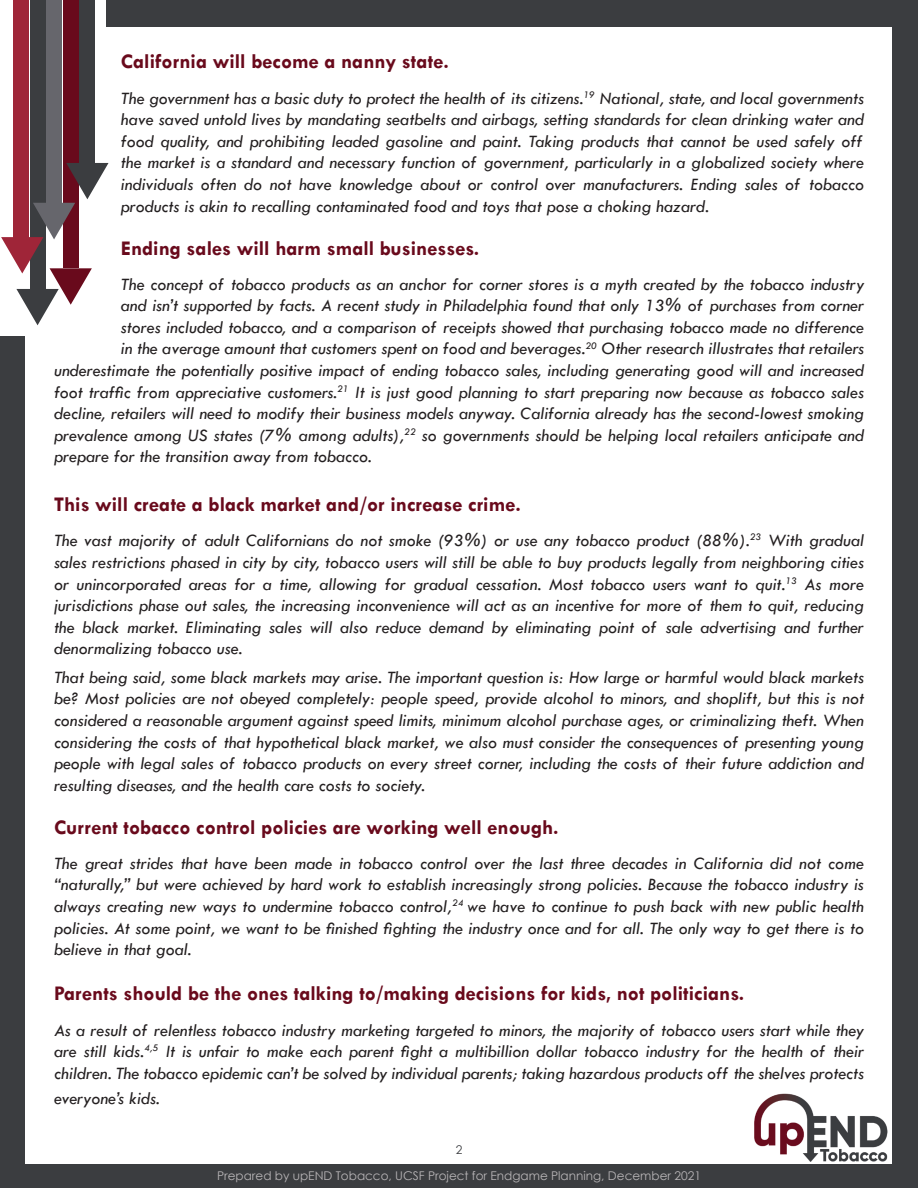
<style>
.page{position:relative;width:918px;height:1188px;background:#fff}
.page>*{position:absolute;margin:0;border:0;box-sizing:border-box;transform-origin:0 0}
.t1{font:700 21px "Tw Cen";color:#690a1c}
.t2{font:italic 18px/21.6px "Tw Cen";color:#231f20;text-align:justify}
.t3{font:12px "Century Gothic";color:#b9b6b8}
.t4{font:12px "Century Gothic";color:#3b3d40}
</style>
<div class="page">
<div style="left:30px;top:0;width:15px;height:289px;background:#3b3d40"></div>
<div style="left:63px;top:0;width:16px;height:268px;background:#690a1c"></div>
<div style="left:80px;top:0;width:15px;height:164px;background:#3b3d40"></div>
<div style="left:46px;top:0;width:16px;height:203px;background:#66666c"></div>
<div style="left:13px;top:0;width:16px;height:237px;background:#9f2538"></div>
<svg style="left:1px;top:163px;width:108px;height:162px"></svg>
<div style="left:0;top:337px;width:25px;height:851px;background:#3b3d40"></div>
<div style="left:893px;top:0;width:25px;height:1188px;background:#3b3d40"></div>
<div style="left:0;top:1165px;width:918px;height:23px;background:#3b3d40"></div>
<div style="left:106px;top:0;width:812px;height:27px;background:#3b3d40"></div>
<img style="left:754px;top:1093px;width:134px;height:69px">
<p class="t1" style="left:121px;top:49px;width:329px">California will become a nanny state.</p>
<p class="t2" style="left:121px;top:87px;width:745px">The government has a basic duty to protect the health of its citizens.<sup>19</sup> National, state, and local governments have saved untold lives by mandating seatbelts and airbags, setting standards for clean drinking water and food quality, and prohibiting leaded gasoline and paint. Taking products that cannot be used safely off the market is a standard and necessary function of government, particularly in a globalized society where individuals often do not have knowledge about or control over manufacturers. Ending sales of tobacco products is akin to recalling contaminated food and toys that pose a choking hazard.</p>
<p class="t1" style="left:121px;top:235px;width:360px">Ending sales will harm small businesses.</p>
<p class="t2" style="left:121px;top:273px;width:745px">The concept of tobacco products as an anchor for corner stores is a myth created by the tobacco industry</p>
<p class="t2" style="left:121px;top:295px;width:745px">and isn’t supported by facts. A recent study in Philadelphia found that only 13% of purchases from corner</p>
<p class="t2" style="left:121px;top:316px;width:745px">stores included tobacco, and a comparison of receipts showed that purchasing tobacco made no difference</p>
<p class="t2" style="left:121px;top:338px;width:745px">in the average amount that customers spent on food and beverages.<sup>20</sup> Other research illustrates that retailers</p>
<p class="t2" style="left:54px;top:359px;width:811px">underestimate the potentially positive impact of ending tobacco sales, including generating good will and increased</p>
<p class="t2" style="left:54px;top:381px;width:811px">foot traffic from appreciative customers.<sup>21</sup> It is just good planning to start preparing now because as tobacco sales</p>
<p class="t2" style="left:54px;top:403px;width:812px">decline, retailers will need to modify their business models anyway. California already has the second-lowest smoking</p>
<p class="t2" style="left:54px;top:424px;width:811px">prevalence among US states (7% among adults),<sup>22</sup> so governments should be helping local retailers anticipate and</p>
<p class="t2" style="left:54px;top:446px;width:319px">prepare for the transition away from tobacco.</p>
<p class="t1" style="left:54px;top:492px;width:468px">This will create a black market and/or increase crime.</p>
<p class="t2" style="left:54px;top:530px;width:812px">The vast majority of adult Californians do not smoke (93%) or use any tobacco product (88%).<sup>23</sup> With gradual sales restrictions phased in city by city, tobacco users will still be able to buy products legally from neighboring cities or unincorporated areas for a time, allowing for gradual cessation. Most tobacco users want to quit.<sup>13</sup> As more jurisdictions phase out sales, the increasing inconvenience will act as an incentive for more of them to quit, reducing the black market. Eliminating sales will also reduce demand by eliminating point of sale advertising and further denormalizing tobacco use.</p>
<p class="t2" style="left:54px;top:666px;width:812px">That being said, some black markets may arise. The important question is: How large or harmful would black markets be? Most policies are not obeyed completely: people speed, provide alcohol to minors, and shoplift, but this is not considered a reasonable argument against speed limits, minimum alcohol purchase ages, or criminalizing theft. When considering the costs of that hypothetical black market, we also must consider the consequences of presenting young people with legal sales of tobacco products on every street corner, including the costs of their future addiction and resulting diseases, and the health care costs to society.</p>
<p class="t1" style="left:54px;top:814px;width:506px">Current tobacco control policies are working well enough.</p>
<p class="t2" style="left:54px;top:852px;width:812px">The great strides that have been made in tobacco control over the last three decades in California did not come “naturally,” but were achieved by hard work to establish increasingly strong policies. Because the tobacco industry is always creating new ways to undermine tobacco control,<sup>24</sup> we have to continue to push back with new public health policies. At some point, we want to be finished fighting the industry once and for all. The only way to get there is to believe in that goal.</p>
<p class="t1" style="left:54px;top:981px;width:692px">Parents should be the ones talking to/making decisions for kids, not politicians.</p>
<p class="t2" style="left:54px;top:1019px;width:812px">As a result of relentless tobacco industry marketing targeted to minors, the majority of tobacco users start while they are still kids.<sup>4,5</sup> It is unfair to make each parent fight a multibillion dollar tobacco industry for the health of their children. The tobacco epidemic can’t be solved by individual parents; taking hazardous products off the shelves protects</p>
<p class="t2" style="left:54px;top:1087px;width:107px">everyone’s kids.</p>
<p class="t4" style="left:456px;top:1142px;width:8px">2</p>
<p class="t3" style="left:217px;top:1168px;width:485px">Prepared by upEND Tobacco, UCSF Project for Endgame Planning, December 2021</p>
</div>
